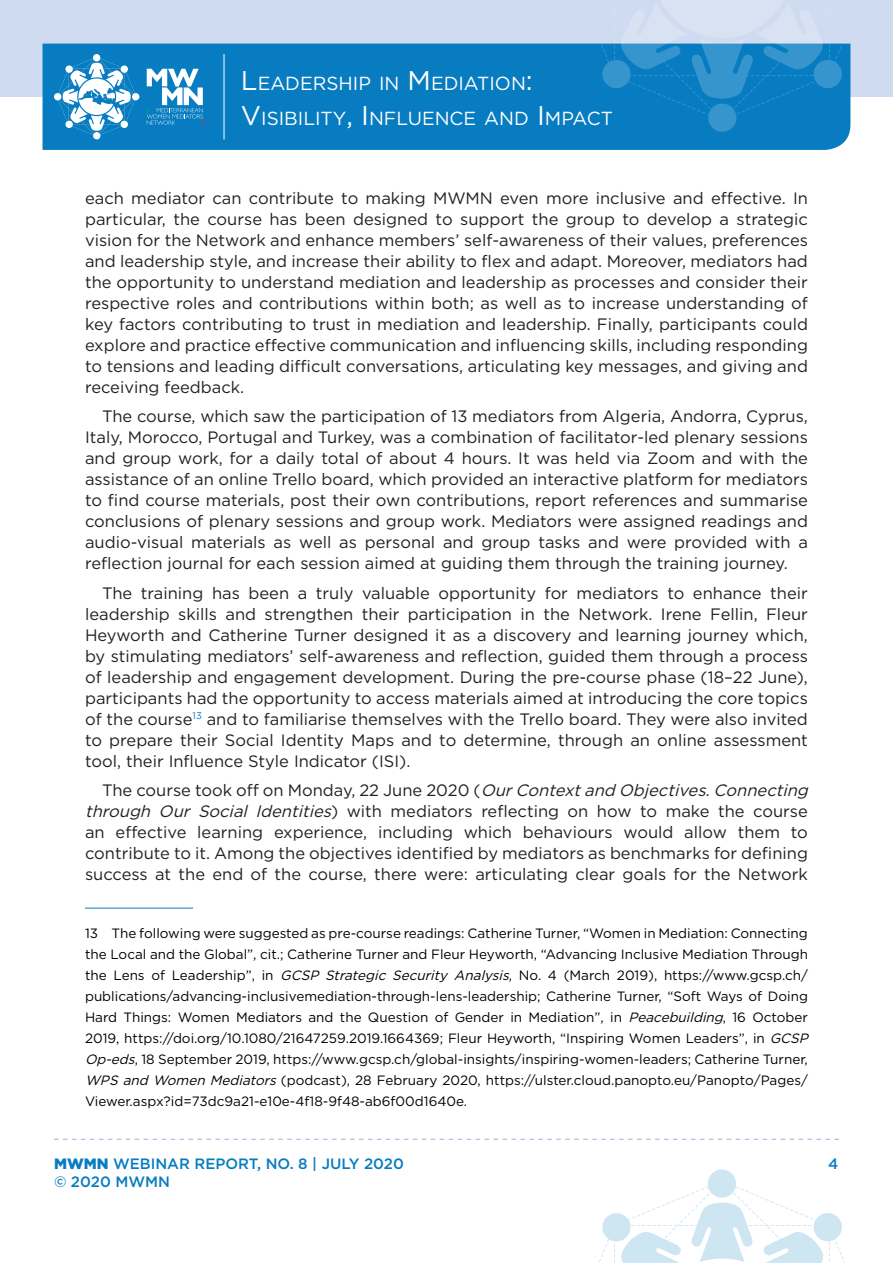
<style>
.page{position:relative;width:893px;height:1263px;background:#fff}
.page>*{position:absolute;margin:0;border:0;box-sizing:border-box;transform-origin:0 0}
.t1{font:18.9px/35.5px "Gotham";color:#fff}
.testo_base{font:16.5px/21px "Gotham";color:#231f20;text-align:justify}
.t2{font:500 15px "Gotham";color:#077cc1}
.testo_note{font:13.5px/21px "Gotham";color:#000}
.s1{font-size:27px}
.s2{font-style:italic}
.s3{font-weight:900}
</style>
<div class="page">
<div style="left:0;top:0;width:893px;height:97px;background:#cfdbf0"></div>
<svg style="left:599px;top:1169px;width:246px;height:94px"></svg>
<svg style="left:54px;top:1139px;width:785px;height:1px"></svg>
<div style="left:43px;top:44px;width:807px;height:106px;background:#077cc1"></div>
<div style="left:93px;top:54px;width:7px;height:7px;background:#fff;border-radius:50%"></div>
<div style="left:132px;top:93px;width:7px;height:7px;background:#fff;border-radius:50%"></div>
<div style="left:54px;top:93px;width:7px;height:7px;background:#fff;border-radius:50%"></div>
<div style="left:93px;top:132px;width:7px;height:7px;background:#fff;border-radius:50%"></div>
<svg style="left:57px;top:57px;width:80px;height:79px"></svg>
<svg style="left:147px;top:69px;width:56px;height:56px;background:#62abd7"></svg>
<svg style="left:575px;top:43px;width:276px;height:89px;background:#1583c4"></svg>
<hr style="left:224px;top:54px;width:1px;height:85px;background:#fff">
<hr style="left:85px;top:908px;width:108px;height:1px;background:#077cc1">
<p class="t1" style="left:241px;top:65px;width:373px"><span class="s1">L</span>EADERSHIP IN <span class="s1">M</span>EDIATION<span class="s1">:<br>V</span>ISIBILITY<span class="s1">, I</span> NFLUENCE AND <span class="s1">I</span> M PACT</p>
<p class="testo_base" style="left:85px;top:187px;width:724px">each mediator can contribute to making MWMN even more inclusive and effective. In particular, the course has been designed to support the group to develop a strategic vision for the Network and enhance members’ self-awareness of their values, preferences and leadership style, and increase their ability to flex and adapt. Moreover, mediators had the opportunity to understand mediation and leadership as processes and consider their respective roles and contributions within both; as well as to increase understanding of key factors contributing to trust in mediation and leadership. Finally, participants could explore and practice effective communication and influencing skills, including responding to tensions and leading difficult conversations, articulating key messages, and giving and receiving feedback.</p>
<p class="testo_base" style="left:85px;top:406px;width:724px;text-indent:17px">The course, which saw the participation of 13 mediators from Algeria, Andorra, Cyprus, Italy, Morocco, Portugal and Turkey, was a combination of facilitator-led plenary sessions and group work, for a daily total of about 4 hours. It was held via Zoom and with the assistance of an online Trello board, which provided an interactive platform for mediators to find course materials, post their own contributions, report references and summarise conclusions of plenary sessions and group work. Mediators were assigned readings and audio-visual materials as well as personal and group tasks and were provided with a reflection journal for each session aimed at guiding them through the training journey.</p>
<p class="testo_base" style="left:85px;top:582px;width:724px;text-indent:17px">The training has been a truly valuable opportunity for mediators to enhance their leadership skills and strengthen their participation in the Network. Irene Fellin, Fleur Heyworth and Catherine Turner designed it as a discovery and learning journey which, by stimulating mediators’ self-awareness and reflection, guided them through a process of leadership and engagement development. During the pre-course phase (18–22 June), participants had the opportunity to access materials aimed at introducing the core topics of the course<sup>13</sup> and to familiarise themselves with the Trello board. They were also invited to prepare their Social Identity Maps and to determine, through an online assessment tool, their Influence Style Indicator (ISI).</p>
<p class="testo_base" style="left:85px;top:780px;width:729px;text-align:left;text-indent:17px">T h e c o u r s e t o o k o ff o n M o n d a y, 2 2 J u n e 2 0 2 0 ( <span class="s2">OurContextand Objectives.Connecting through Our Social Identities</span>) with mediators reflecting on how to make the course an effective learning experience, including which behaviours would allow them to contribute to it. Among the objectives identified by mediators as benchmarks for defining success at the end of the course, there were: articulating clear goals for the Network</p>
<p class="testo_note" style="left:85px;top:922px;width:729px">13 The following were suggested as pre-course readings: Catherine Turner, “Women in Mediation: Connecting the Local and the Global”, cit.; Catherine Turner and Fleur Heyworth, “Advancing Inclusive Mediation Through the Lens of Leadership”, in <span class="s2">GCSP Strategic Security Analysis</span>, No. 4 (March 2019), https://www.gcsp.ch/ publications/advancing-inclusivemediation-through-lens-leadership; Catherine Turner, “Soft Ways of Doing Hard Things: Women Mediators and the Question of Gender in Mediation”, in <span class="s2">Peacebuilding</span>, 16 October 2019, https://doi.org/10.1080/21647259.2019.1664369; Fleur Heyworth, “Inspiring Women Leaders”, in <span class="s2">GCSP Op-eds</span>, 18 September 2019, https://www.gcsp.ch/global-insights/inspiring-women-leaders; Catherine Turner, <span class="s2">WPS and Women Mediators</span> (podcast), 28 February 2020, https://ulster.cloud.panopto.eu/Panopto/Pages/ Viewer.aspx?id=73dc9a21-e10e-4f18-9f48-ab6f00d1640e.</p>
<p class="t2" style="left:54px;top:1153px;width:351px"><span class="s3">MWMN</span> WEBINAR REPORT, NO. 8 | JULY 2020</p>
<p class="t2" style="left:828px;top:1153px;width:12px">4</p>
<p class="t2" style="left:54px;top:1171px;width:118px">© 2020 MWMN</p>
</div>
